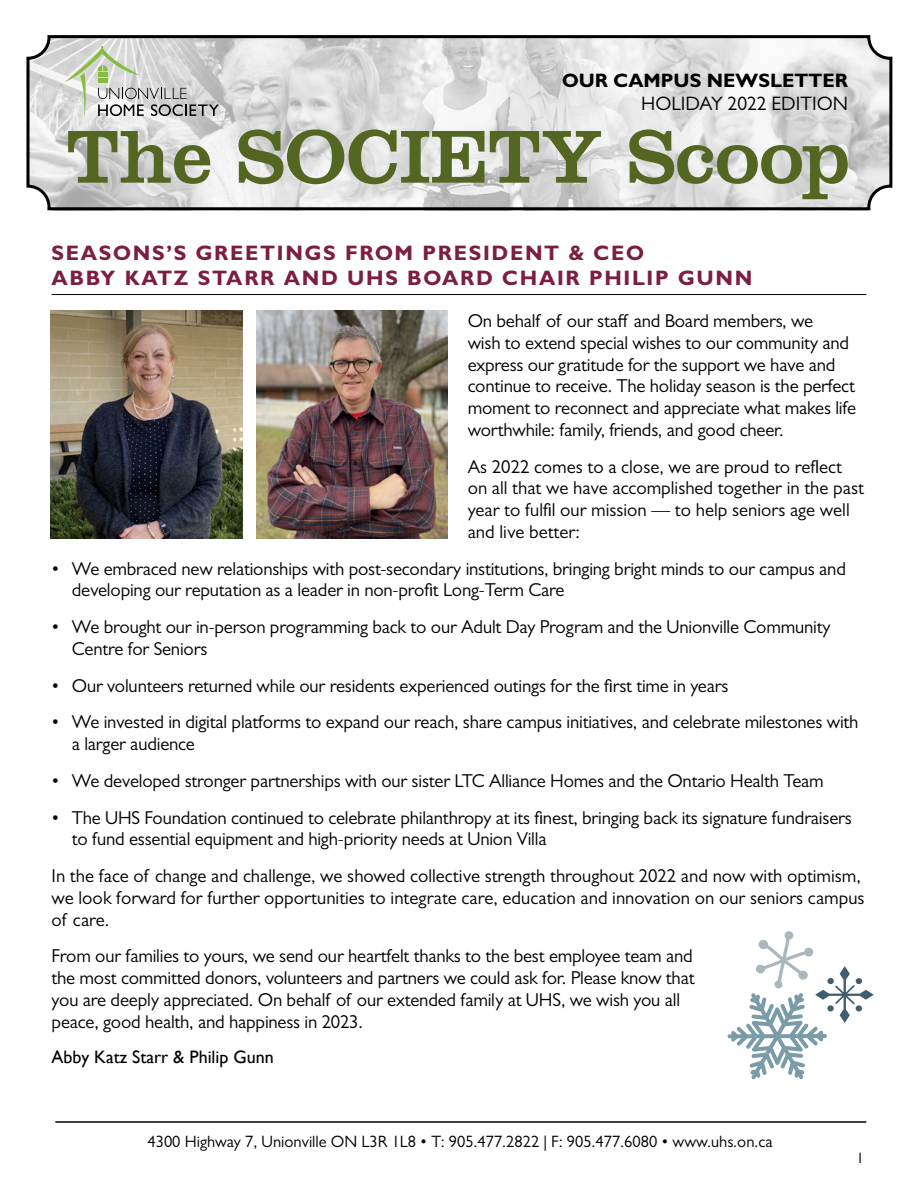
<style>
.page{position:relative;width:918px;height:1188px;background:#fff}
.page>*{position:absolute;margin:0;border:0;box-sizing:border-box;transform-origin:0 0}
.t1{font:700 21px/25.2px "Gill Sans MT Pro";letter-spacing:.08em;color:#7c1d42}
.t2{font:700 19.5px "Gill Sans MT Pro";color:#000}
.t3{font:19.5px "Gill Sans MT Pro";color:#000}
.t4{font:18.75px/21.8px "Gill Sans MT Pro";letter-spacing:-.01em;color:#000}
.t5{font:18px "Gill Sans";color:#000}
.t6{font:16.5px "Gill Sans MT Pro";color:#000}
.t7{font:15px "Gill Sans MT Pro";color:#000}
</style>
<div class="page">
<svg style="left:26px;top:35px;width:867px;height:176px"></svg>
<svg style="left:68px;top:131px;width:143px;height:53px;background:#a2a98e"></svg>
<svg style="left:239px;top:129px;width:245px;height:55px;background:#a0a889"></svg>
<svg style="left:490px;top:131px;width:111px;height:52px;background:#a0a78c"></svg>
<svg style="left:629px;top:129px;width:219px;height:70px;background:#b4b9a4"></svg>
<hr style="left:52px;top:294px;width:814px;height:1px;background:#000">
<hr style="left:55px;top:1121px;width:811px;height:2px;background:#000">
<svg style="left:728px;top:931px;width:146px;height:148px"></svg>
<div style="left:856px;top:1005px;width:6px;height:7px;background:#405e6e;border-radius:50%"></div>
<div style="left:827px;top:1005px;width:7px;height:6px;background:#405e6e;border-radius:50%"></div>
<div style="left:827px;top:978px;width:7px;height:6px;background:#405e6e;border-radius:50%"></div>
<img style="left:51px;top:310px;width:191px;height:229px">
<img style="left:256px;top:310px;width:191px;height:229px">
<svg style="left:65px;top:46px;width:154px;height:71px;background:#c7cac4"></svg>
<p class="t2" style="left:562px;top:68px;width:287px">OUR CAMPUS NEWSLETTER</p>
<p class="t3" style="left:641px;top:92px;width:208px">HOLIDAY 2022 EDITION</p>
<p class="t1" style="left:52px;top:240px;width:702px">SEASONS’S GREETINGS FROM PRESIDENT &amp; CEO<br>ABBY KATZ STARR AND UHS BOARD CHAIR PHILIP GUNN</p>
<p class="t4" style="left:468px;top:310px;width:390px">On behalf of our staff and Board members, we<br>wish to extend special wishes to our community and express our gratitude for the support we have and continue to receive. The holiday season is the perfect moment to reconnect and appreciate what makes life worthwhile: family, friends, and good cheer.</p>
<p class="t4" style="left:468px;top:455px;width:398px">As 2022 comes to a close, we are proud to reflect on all that we have accomplished together in the past year to fulfil our mission — to help seniors age well and live better:</p>
<p class="t4" style="left:72px;top:557px;width:776px;text-indent:-20px">• We embraced new relationships with post-secondary institutions, bringing bright minds to our campus and developing our reputation as a leader in non-profit Long-Term Care</p>
<p class="t4" style="left:72px;top:616px;width:760px;text-indent:-20px">• We brought our in-person programming back to our Adult Day Program and the Unionville Community<br>Centre for Seniors</p>
<p class="t4" style="left:52px;top:674px;width:678px">• Our volunteers returned while our residents experienced outings for the first time in years</p>
<p class="t4" style="left:72px;top:711px;width:788px;text-indent:-20px">• We invested in digital platforms to expand our reach, share campus initiatives, and celebrate milestones with a larger audience</p>
<p class="t4" style="left:52px;top:770px;width:774px">• We developed stronger partnerships with our sister LTC Alliance Homes and the Ontario Health Team</p>
<p class="t4" style="left:72px;top:806px;width:782px;text-indent:-20px">• The UHS Foundation continued to celebrate philanthropy at its finest, bringing back its signature fundraisers to fund essential equipment and high-priority needs at Union Villa</p>
<p class="t4" style="left:52px;top:865px;width:815px">In the face of change and challenge, we showed collective strength throughout 2022 and now with optimism, we look forward for further opportunities to integrate care, education and innovation on our seniors campus of care.</p>
<p class="t4" style="left:52px;top:945px;width:645px">From our families to yours, we send our heartfelt thanks to the best employee team and the most committed donors, volunteers and partners we could ask for. Please know that you are deeply appreciated. On behalf of our extended family at UHS, we wish you all peace, good health, and happiness in 2023.</p>
<p class="t5" style="left:52px;top:1047px;width:224px">Abby Katz Starr &amp; Philip Gunn</p>
<p class="t6" style="left:148px;top:1132px;width:627px">4300 Highway 7, Unionville ON L3R 1L8 • T: 905.477.2822 | F: 905.477.6080 • www.uhs.on.ca</p>
<p class="t7" style="left:856px;top:1149px;width:9px">1</p>
</div>
